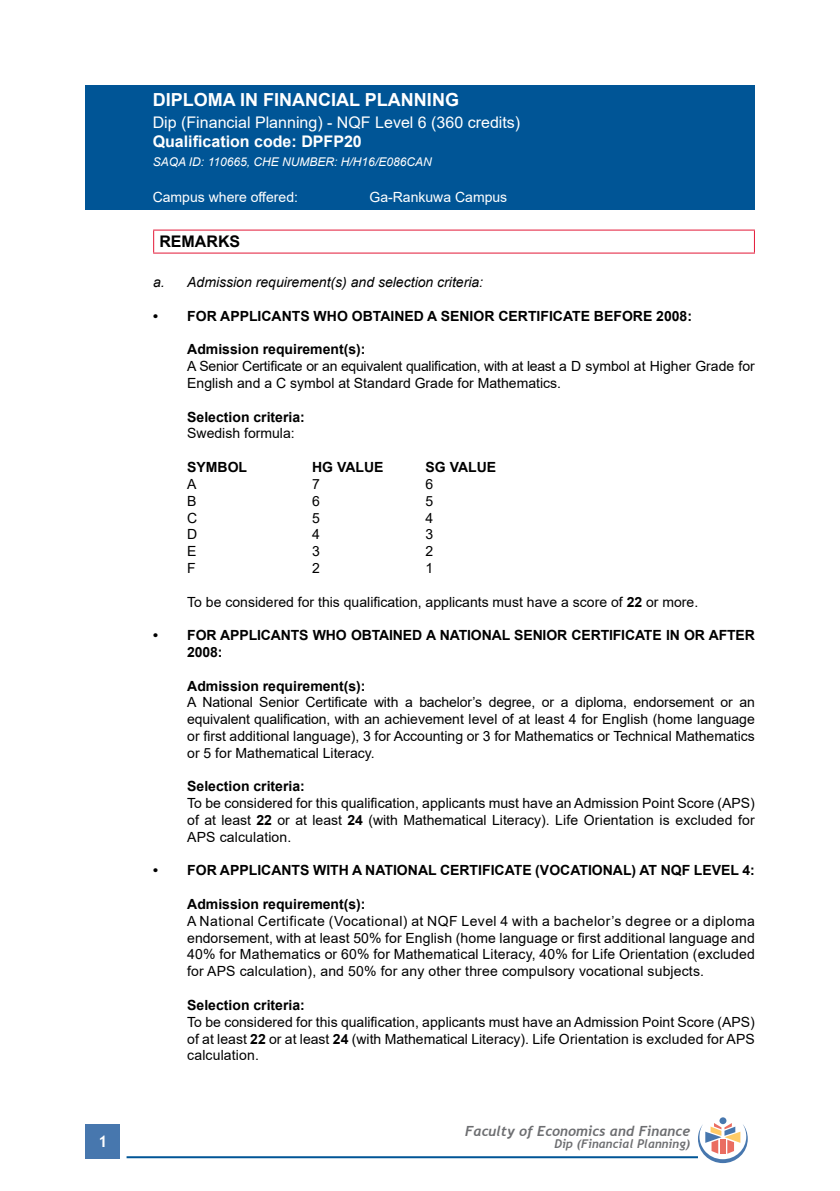
<style>
.page{position:relative;width:840px;height:1191px;background:#fff}
.page>*{position:absolute;margin:0;border:0;box-sizing:border-box;transform-origin:0 0}
.t1{font:700 18px "Arial";color:#fff}
.t2{font:16px "Arial";color:#fff}
.t3{font:700 16px "Arial";color:#fff}
.t4{font:700 16px "Arial";color:#000}
.t5{font:700 16px "Trebuchet MS";color:#fff}
.t6{font:14px/16.8px "Arial";color:#000;text-align:justify}
.t7{font:700 14px/16.8px "Arial";color:#000}
.t8{font:italic 14px "Arial";color:#000}
.t9{font:14px "Arial";color:#fff}
.t10{font:italic 700 14px "Trebuchet";color:#6d6e71}
.t11{font:italic 12px "Arial";color:#fff}
.t12{font:italic 700 12px "Trebuchet";color:#6d6e71}
.s1{font-weight:700}
</style>
<div class="page">
<div style="left:86px;top:1124px;width:34px;height:34px;background:#4777ae"></div>
<hr style="left:126px;top:1156px;width:571px;height:2px;background:#005596">
<div style="left:719px;top:1117px;width:7px;height:7px;background:#4777ae;border-radius:50%"></div>
<svg style="left:697px;top:1123px;width:50px;height:40px"></svg>
<div style="left:85px;top:85px;width:669px;height:125px;background:#005596"></div>
<hr style="left:153px;top:230px;width:601px;height:1px;background:#e31837">
<svg style="left:153px;top:231px;width:1px;height:21px"></svg>
<svg style="left:753px;top:231px;width:1px;height:21px"></svg>
<hr style="left:153px;top:252px;width:601px;height:1px;background:#e31837">
<p class="t5" style="left:98px;top:1131px;width:11px">1</p>
<p class="t1" style="left:153px;top:87px;width:307px">DIPLOMA IN FINANCIAL PLANNING</p>
<p class="t2" style="left:153px;top:111px;width:369px">Dip (Financial Planning) - NQF Level 6 (360 credits)</p>
<p class="t3" style="left:153px;top:130px;width:210px">Qualification code: DPFP20</p>
<p class="t11" style="left:153px;top:154px;width:280px">SAQA ID: 110665, CHE NUMBER: H/H16/E086CAN</p>
<p class="t9" style="left:153px;top:187px;width:147px">Campus where offered:</p>
<p class="t9" style="left:369px;top:187px;width:139px">Ga-Rankuwa Campus</p>
<p class="t4" style="left:159px;top:230px;width:82px">REMARKS</p>
<p class="t8" style="left:153px;top:273px;width:331px">a. Admission requirement(s) and selection criteria:</p>
<p class="t7" style="left:153px;top:308px;width:540px">• FOR APPLICANTS WHO OBTAINED A SENIOR CERTIFICATE BEFORE 2008:</p>
<p class="t7" style="left:187px;top:341px;width:180px">Admission requirement(s):</p>
<p class="t6" style="left:187px;top:358px;width:568px">A Senior Certificate or an equivalent qualification, with at least a D symbol at Higher Grade for<br>English and a C symbol at Standard Grade for Mathematics.</p>
<p class="t7" style="left:187px;top:408px;width:119px">Selection criteria:</p>
<p class="t6" style="left:187px;top:425px;width:109px">Swedish formula:</p>
<p class="t7" style="left:187px;top:459px;width:61px">SYMBOL</p>
<p class="t7" style="left:312px;top:459px;width:73px">HG VALUE</p>
<p class="t7" style="left:425px;top:459px;width:72px">SG VALUE</p>
<p class="t6" style="left:187px;top:475px;width:11px">A</p>
<p class="t6" style="left:312px;top:475px;width:9px">7</p>
<p class="t6" style="left:425px;top:475px;width:9px">6</p>
<p class="t6" style="left:187px;top:492px;width:11px">B</p>
<p class="t6" style="left:312px;top:492px;width:9px">6</p>
<p class="t6" style="left:425px;top:492px;width:9px">5</p>
<p class="t6" style="left:187px;top:509px;width:12px">C</p>
<p class="t6" style="left:312px;top:509px;width:9px">5</p>
<p class="t6" style="left:425px;top:509px;width:9px">4</p>
<p class="t6" style="left:187px;top:526px;width:12px">D</p>
<p class="t6" style="left:312px;top:526px;width:9px">4</p>
<p class="t6" style="left:425px;top:526px;width:9px">3</p>
<p class="t6" style="left:187px;top:543px;width:11px">E</p>
<p class="t6" style="left:312px;top:543px;width:9px">3</p>
<p class="t6" style="left:425px;top:543px;width:9px">2</p>
<p class="t6" style="left:187px;top:559px;width:10px">F</p>
<p class="t6" style="left:312px;top:559px;width:9px">2</p>
<p class="t6" style="left:425px;top:559px;width:9px">1</p>
<p class="t6" style="left:187px;top:593px;width:512px">To be considered for this qualification, applicants must have a score of <span class="s1">22</span> or more.</p>
<p class="t7" style="left:187px;top:627px;width:569px;text-indent:-34px">• FOR APPLICANTS WHO OBTAINED A NATIONAL SENIOR CERTIFICATE IN OR AFTER<br>2008:</p>
<p class="t7" style="left:187px;top:677px;width:180px">Admission requirement(s):</p>
<p class="t6" style="left:187px;top:694px;width:568px">A National Senior Certificate with a bachelor’s degree, or a diploma, endorsement or an equivalent qualification, with an achievement level of at least 4 for English (home language or first additional language), 3 for Accounting or 3 for Mathematics or Technical Mathematics or 5 for Mathematical Literacy.</p>
<p class="t7" style="left:187px;top:778px;width:119px">Selection criteria:</p>
<p class="t6" style="left:187px;top:795px;width:569px">To be considered for this qualification, applicants must have an Admission Point Score (APS) of at least <span class="s1">22</span> or at least <span class="s1">24</span> (with Mathematical Literacy). Life Orientation is excluded for APS calculation.</p>
<p class="t7" style="left:153px;top:862px;width:603px">• FOR APPLICANTS WITH A NATIONAL CERTIFICATE (VOCATIONAL) AT NQF LEVEL 4:</p>
<p class="t7" style="left:187px;top:896px;width:180px">Admission requirement(s):</p>
<p class="t6" style="left:187px;top:912px;width:568px">A National Certificate (Vocational) at NQF Level 4 with a bachelor’s degree or a diploma endorsement, with at least 50% for English (home language or first additional language and 40% for Mathematics or 60% for Mathematical Literacy, 40% for Life Orientation (excluded for APS calculation), and 50% for any other three compulsory vocational subjects.</p>
<p class="t7" style="left:187px;top:996px;width:119px">Selection criteria:</p>
<p class="t6" style="left:187px;top:1013px;width:568px">To be considered for this qualification, applicants must have an Admission Point Score (APS) of at least <span class="s1">22</span> or at least <span class="s1">24</span> (with Mathematical Literacy). Life Orientation is excluded for APS calculation.</p>
<p class="t10" style="left:465px;top:1121px;width:226px">Faculty of Economics and Finance</p>
<p class="t12" style="left:554px;top:1135px;width:137px">Dip (Financial Planning)</p>
</div>
